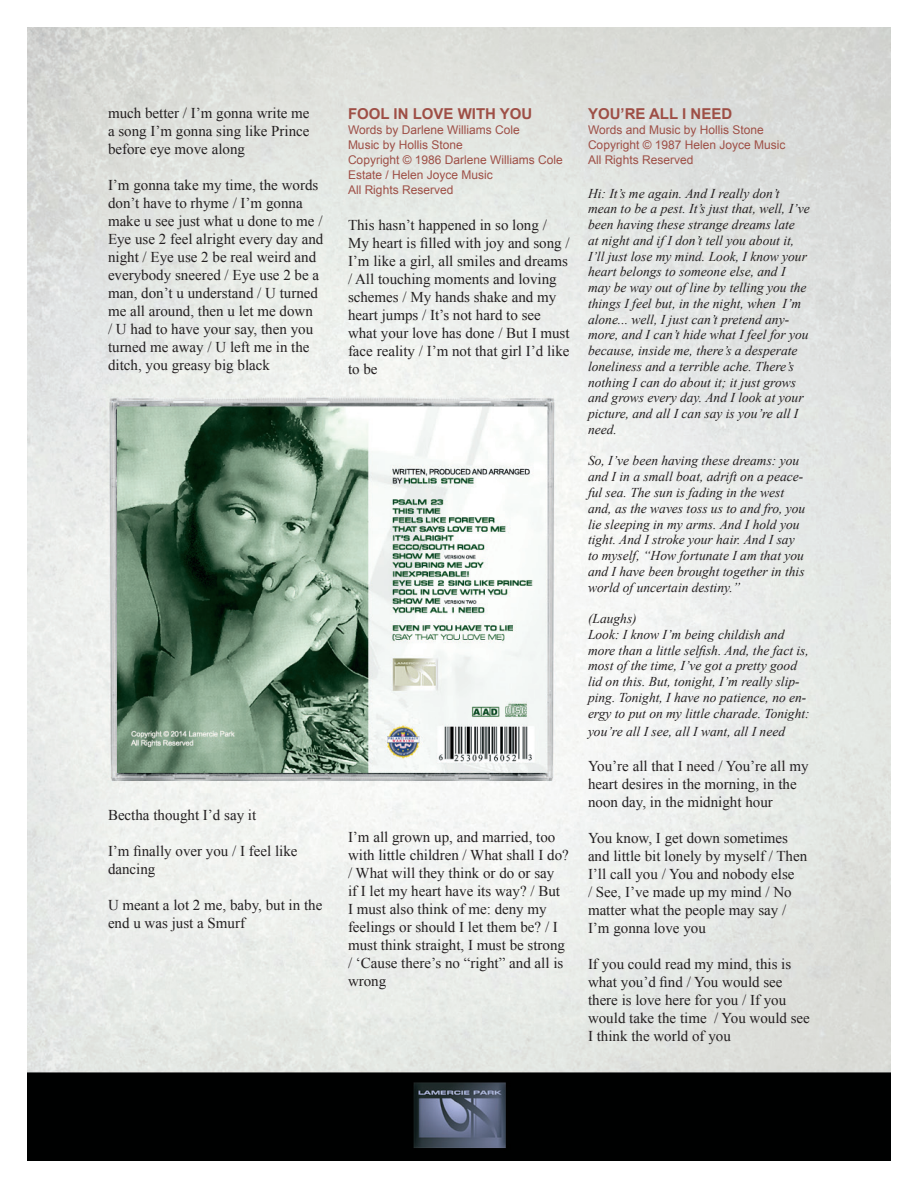
<style>
.page{position:relative;width:918px;height:1188px;background:#fff}
.page>*{position:absolute;margin:0;border:0;box-sizing:border-box;transform-origin:0 0}
.t1{font:15px/18px "Times New Roman";color:#231f20}
.t2{font:700 15px "Arial";color:#9e4f46}
.t3{font:italic 13.5px/15.8px "Times New Roman";color:#231f20}
.t4{font:12px/15px "Arial";color:#9e4f46}
</style>
<div class="page">
<img style="left:27px;top:27px;width:864px;height:1134px">
<p class="t1" style="left:108px;top:104px;width:203px;text-align:justify">much better / I’m gonna write me a song I’m gonna sing like Prince before eye move along</p>
<p class="t1" style="left:108px;top:176px;width:217px">I’m gonna take my time, the words don’t have to rhyme / I’m gonna make u see just what u done to me /<br>Eye use 2 feel alright every day and night / Eye use 2 be real weird and everybody sneered / Eye use 2 be a man, don’t u understand / U turned me all around, then u let me down<br>/ U had to have your say, then you turned me away / U left me in the ditch, you greasy big black</p>
<p class="t1" style="left:108px;top:806px;width:150px">Bectha thought I’d say it</p>
<p class="t1" style="left:108px;top:842px;width:191px">I’m finally over you / I feel like dancing</p>
<p class="t1" style="left:108px;top:896px;width:216px">U meant a lot 2 me, baby, but in the end u was just a Smurf</p>
<p class="t2" style="left:348px;top:104px;width:186px">FOOL IN LOVE WITH YOU</p>
<p class="t4" style="left:348px;top:122px;width:216px">Words by Darlene Williams Cole<br>Music by Hollis Stone<br>Copyright © 1986 Darlene Williams Cole<br>Estate / Helen Joyce Music<br>All Rights Reserved</p>
<p class="t1" style="left:348px;top:216px;width:223px">This hasn’t happened in so long /<br>My heart is filled with joy and song /<br>I’m like a girl, all smiles and dreams / All touching moments and loving schemes / My hands shake and my heart jumps / It’s not hard to see what your love has done / But I must face reality / I’m not that girl I’d like to be</p>
<p class="t1" style="left:348px;top:828px;width:222px">I’m all grown up, and married, too with little children / What shall I do? / What will they think or do or say<br>if I let my heart have its way? / But<br>I must also think of me: deny my feelings or should I let them be? / I must think straight, I must be strong / ‘Cause there’s no “right” and all is wrong</p>
<p class="t2" style="left:588px;top:104px;width:146px">YOU’RE ALL I NEED</p>
<p class="t4" style="left:588px;top:122px;width:199px">Words and Music by Hollis Stone<br>Copyright © 1987 Helen Joyce Music<br>All Rights Reserved</p>
<p class="t3" style="left:588px;top:185px;width:223px">Hi: It’s me again. And I really don’t mean to be a pest. It’s just that, well, I’ve been having these strange dreams late<br>at night and if I don’t tell you about it, I’ll just lose my mind. Look, I know your heart belongs to someone else, and I may be way out of line by telling you the things I feel but, in the night, when I’m alone... well, I just can’t pretend any&shy;more, and I can’t hide what I feel for you because, inside me, there’s a desperate loneliness and a terrible ache. There’s nothing I can do about it; it just grows and grows every day. And I look at your picture, and all I can say is you’re all I need.</p>
<p class="t3" style="left:588px;top:453px;width:219px">So, I’ve been having these dreams: you and I in a small boat, adrift on a peace&shy;ful sea. The sun is fading in the west and, as the waves toss us to and fro, you lie sleeping in my arms. And I hold you tight. And I stroke your hair. And I say to myself, “How fortunate I am that you and I have been brought together in this world of uncertain destiny.”</p>
<p class="t3" style="left:588px;top:610px;width:223px">(Laughs)<br>Look: I know I’m being childish and more than a little selfish. And, the fact is, most of the time, I’ve got a pretty good lid on this. But, tonight, I’m really slip&shy;ping. Tonight, I have no patience, no en&shy;ergy to put on my little charade. Tonight:</p>
<p class="t3" style="left:588px;top:723px;width:199px">you’re all I see, all I want, all I need</p>
<p class="t1" style="left:588px;top:757px;width:222px">You’re all that I need / You’re all my heart desires in the morning, in the noon day, in the midnight hour</p>
<p class="t1" style="left:588px;top:829px;width:221px">You know, I get down sometimes and little bit lonely by myself / Then<br>I’ll call you / You and nobody else<br>/ See, I’ve made up my mind / No matter what the people may say /<br>I’m gonna love you</p>
<p class="t1" style="left:588px;top:955px;width:223px">If you could read my mind, this is what you’d find / You would see there is love here for you / If you would take the time / You would see<br>I think the world of you</p>
</div>
